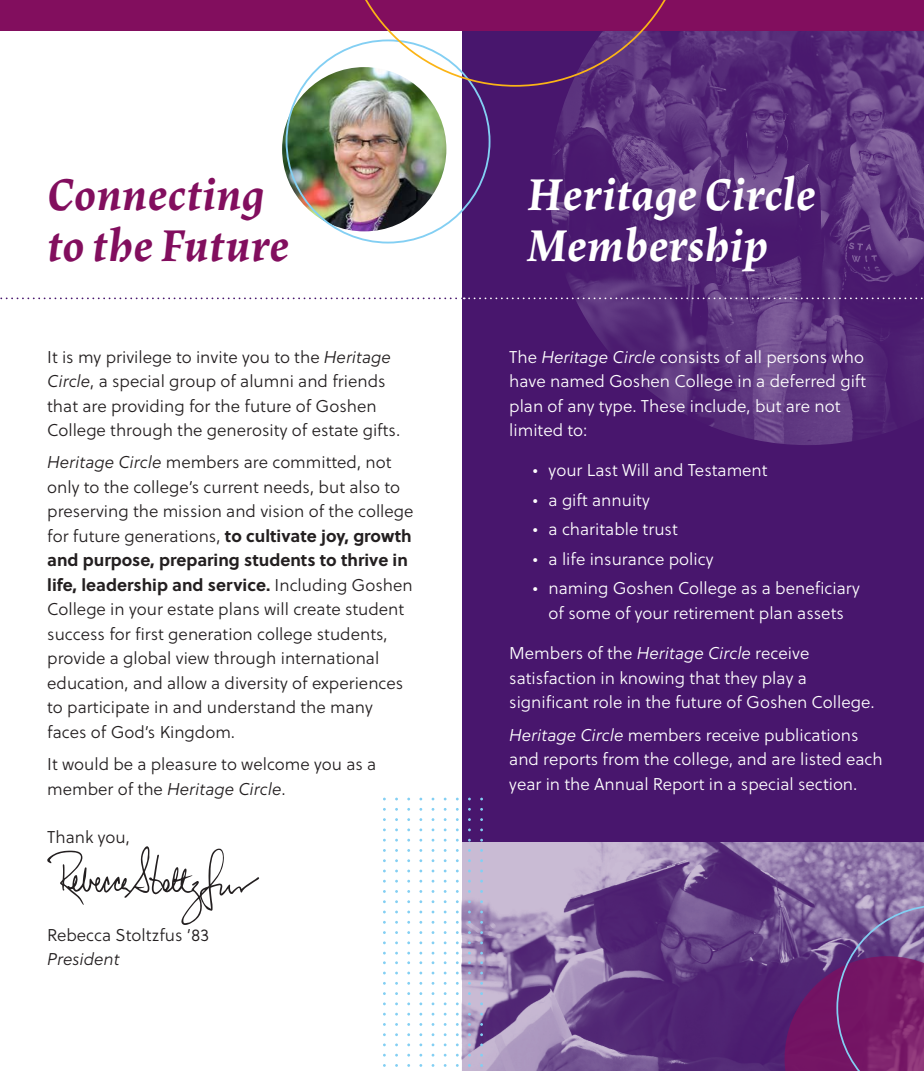
<style>
.page{position:relative;width:924px;height:1071px;background:#fff}
.page>*{position:absolute;margin:0;border:0;box-sizing:border-box;transform-origin:0 0}
.t1{font:italic 700 45.5px "Lapture Display";color:#fff}
.t2{font:italic 700 45.5px/50.8px "Lapture Display";color:#820e5e}
.t3{font:17.15px/24.5px "Soleil Lt";color:#231f20}
.t4{font:17.15px/24.5px "Soleil Lt";color:#fff}
.s1{font-style:italic}
.s2{font-family:"Soleil";font-weight:700}
</style>
<div class="page">
<div style="left:463px;top:0;width:461px;height:1071px;background:#48166d"></div>
<img style="left:550px;top:31px;width:374px;height:414px">
<img style="left:461px;top:842px;width:463px;height:229px">
<svg style="left:0;top:298px;width:457px;height:1px"></svg>
<svg style="left:462px;top:298px;width:462px;height:1px"></svg>
<img style="left:282px;top:67px;width:164px;height:164px;border-radius:82px">
<div style="left:0;top:0;width:924px;height:31px;background:#820e5e"></div>
<svg style="left:342px;top:0;width:347px;height:87px"></svg>
<svg style="left:785px;top:905px;width:139px;height:166px;background:#753279"></svg>
<svg style="left:47px;top:846px;width:212px;height:79px"></svg>
<p class="t2" style="left:47px;top:170px;width:244px">Connecting to the Future</p>
<p class="t1" style="left:527px;top:167px;width:291px">Heritage Circle</p>
<p class="t1" style="left:527px;top:217px;width:243px">Membership</p>
<p class="t3" style="left:47px;top:344px;width:355px">It is my privilege to invite you to the <span class="s1">Heritage Circle</span>, a special group of alumni and friends that are providing for the future of Goshen College through the generosity of estate gifts.</p>
<p class="t3" style="left:47px;top:450px;width:368px"><span class="s1">Heritage Circle</span> members are committed, not only to the college’s current needs, but also to preserving the mission and vision of the college for future generations, <span class="s2">to cultivate joy, growth and purpose, preparing students to thrive in life, leadership and service.</span> Including Goshen College in your estate plans will create student success for first generation college students, provide a global view through international education, and allow a diversity of experiences to participate in and understand the many faces of God’s Kingdom.</p>
<p class="t3" style="left:47px;top:752px;width:331px">It would be a pleasure to welcome you as a member of the <span class="s1">Heritage Circle</span>.</p>
<p class="t3" style="left:47px;top:825px;width:84px">Thank you,</p>
<p class="t3" style="left:47px;top:922px;width:164px">Rebecca Stoltzfus ’83<br><span class="s1">President</span></p>
<p class="t4" style="left:509px;top:344px;width:358px">The <span class="s1">Heritage Circle</span> consists of all persons who have named Goshen College in a deferred gift plan of any type. These include, but are not limited to:</p>
<p class="t4" style="left:533px;top:458px;width:236px">• your Last Will and Testament</p>
<p class="t4" style="left:533px;top:487px;width:119px">• a gift annuity</p>
<p class="t4" style="left:533px;top:517px;width:146px">• a charitable trust</p>
<p class="t4" style="left:533px;top:547px;width:182px">• a life insurance policy</p>
<p class="t4" style="left:533px;top:576px;width:329px;text-align:center">• naming Goshen College as a beneficiary of some of your retirement plan assets</p>
<p class="t4" style="left:509px;top:641px;width:367px">Members of the <span class="s1">Heritage Circle</span> receive satisfaction in knowing that they play a significant role in the future of Goshen College.</p>
<p class="t4" style="left:509px;top:722px;width:375px"><span class="s1">Heritage Circle</span> members receive publications and reports from the college, and are listed each year in the Annual Report in a special section.</p>
</div>
